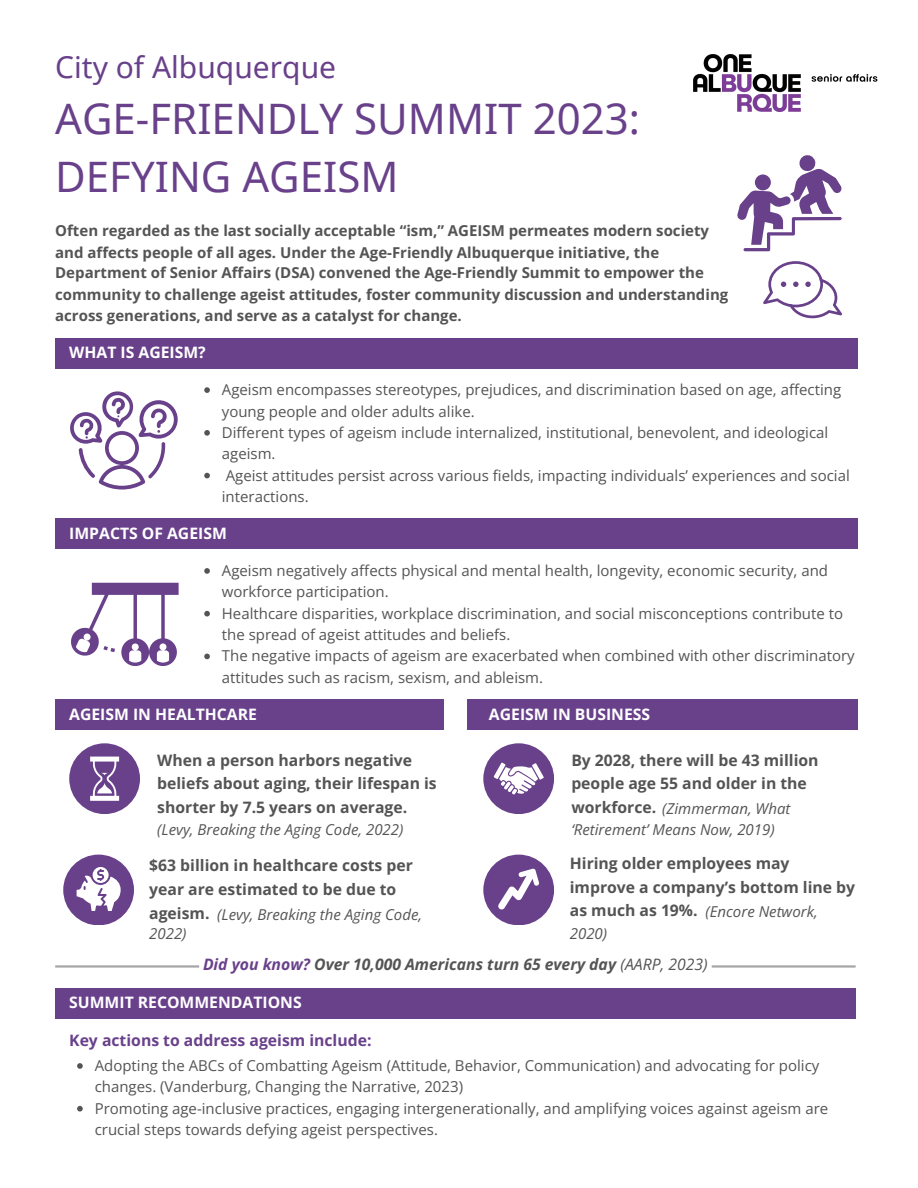
<style>
.page{position:relative;width:918px;height:1188px;background:#fff}
.page>*{position:absolute;margin:0;border:0;box-sizing:border-box;transform-origin:0 0}
.t1{font:42px/58.5px "Noto Sans";color:#69418b}
.t2{font:30px "Noto Sans";color:#69418b}
.t3{font:700 15.75px/23.7px "Open Sans";color:#545454}
.t4{font:700 15.75px "Open Sans";color:#fff}
.t5{font:italic 700 15.75px "Open Sans";color:#545454}
.t6{font:700 15.75px "Open Sans";color:#69418b}
.t7{font:15px/21.3px "Open Sans";color:#545454}
.t8{font:700 15px/21.3px "Open Sans";color:#545454}
.t9{font:italic 15px "Open Sans";color:#545454}
.s1{font-weight:700;font-style:normal;font-size:15.75px}
.s2{color:#69418b}
.s3{font-weight:400}
</style>
<div class="page">
<img style="left:693px;top:54px;width:185px;height:58px">
<div style="left:55px;top:338px;width:803px;height:30px;background:#69418b"></div>
<svg style="left:737px;top:155px;width:105px;height:96px"></svg>
<svg style="left:763px;top:261px;width:79px;height:57px"></svg>
<div style="left:55px;top:519px;width:803px;height:30px;background:#69418b"></div>
<svg style="left:71px;top:583px;width:107px;height:83px"></svg>
<svg style="left:70px;top:391px;width:108px;height:99px"></svg>
<div style="left:467px;top:700px;width:391px;height:30px;background:#69418b"></div>
<div style="left:55px;top:700px;width:389px;height:30px;background:#69418b"></div>
<div style="left:69px;top:743px;width:71px;height:71px;background:#69418b;border-radius:50%"></div>
<svg style="left:90px;top:757px;width:29px;height:43px"></svg>
<div style="left:63px;top:855px;width:71px;height:70px;background:#69418b;border-radius:50%"></div>
<svg style="left:77px;top:867px;width:43px;height:44px"></svg>
<div style="left:483px;top:743px;width:71px;height:71px;background:#69418b;border-radius:50%"></div>
<div style="left:483px;top:855px;width:71px;height:70px;background:#69418b;border-radius:50%"></div>
<svg style="left:494px;top:763px;width:50px;height:32px"></svg>
<svg style="left:498px;top:869px;width:41px;height:40px"></svg>
<svg style="left:204px;top:387px;width:6px;height:6px"></svg>
<svg style="left:204px;top:430px;width:6px;height:6px"></svg>
<svg style="left:204px;top:473px;width:6px;height:5px"></svg>
<svg style="left:204px;top:568px;width:6px;height:6px"></svg>
<svg style="left:204px;top:611px;width:6px;height:5px"></svg>
<svg style="left:204px;top:654px;width:6px;height:5px"></svg>
<div style="left:55px;top:988px;width:801px;height:30px;background:#69418b"></div>
<svg style="left:77px;top:1063px;width:6px;height:6px"></svg>
<svg style="left:77px;top:1106px;width:6px;height:6px"></svg>
<hr style="left:55px;top:965px;width:144px;height:3px;background:#a6a6a6">
<hr style="left:712px;top:965px;width:144px;height:3px;background:#a6a6a6">
<h4 class="t2" style="left:55px;top:46px;width:282px">City of Albuquerque</h4>
<h4 class="t1" style="left:55px;top:88px;width:586px">AGE-FRIENDLY SUMMIT 2023:<br>DEFYING AGEISM</h4>
<p class="t8" style="left:55px;top:220px;width:655px">Often regarded as the last socially acceptable “ism,” AGEISM permeates modern society and affects people of all ages. Under the Age-Friendly Albuquerque initiative, the</p>
<p class="t8" style="left:55px;top:262px;width:675px">Department of Senior Affairs (DSA) convened the Age-Friendly Summit to empower the community to challenge ageist attitudes, foster community discussion and understanding across generations, and serve as a catalyst for change.</p>
<h3 class="t4" style="left:69px;top:341px;width:138px">WHAT IS AGEISM?</h3>
<h2 class="t7" style="left:222px;top:379px;width:621px">Ageism encompasses stereotypes, prejudices, and discrimination based on age, affecting young people and older adults alike.</h2>
<h1 class="t7" style="left:222px;top:421px;width:608px">Different types of ageism include internalized, institutional, benevolent, and ideological ageism.</h1>
<p class="t7" style="left:222px;top:464px;width:629px">Ageist attitudes persist across various fields, impacting individuals’ experiences and social interactions.</p>
<h3 class="t4" style="left:69px;top:522px;width:159px">IMPACTS OF AGEISM</h3>
<p class="t7" style="left:222px;top:560px;width:608px">Ageism negatively affects physical and mental health, longevity, economic security, and workforce participation.</p>
<p class="t7" style="left:222px;top:602px;width:623px">Healthcare disparities, workplace discrimination, and social misconceptions contribute to the spread of ageist attitudes and beliefs.</p>
<p class="t7" style="left:222px;top:645px;width:634px">The negative impacts of ageism are exacerbated when combined with other discriminatory attitudes such as racism, sexism, and ableism.</p>
<p class="t4" style="left:69px;top:703px;width:189px">AGEISM IN HEALTHCARE</p>
<p class="t4" style="left:489px;top:703px;width:163px">AGEISM IN BUSINESS</p>
<p class="t3" style="left:157px;top:748px;width:281px">When a person harbors negative beliefs about aging, their lifespan is shorter by 7.5 years on average.</p>
<h3 class="t3" style="left:571px;top:748px;width:249px">By 2028, there will be 43 million people age 55 and older in the</h3>
<h3 class="t9" style="left:571px;top:798px;width:221px"><span class="s1">workforce.</span> (Zimmerman, What</h3>
<p class="t9" style="left:157px;top:819px;width:248px">(Levy, Breaking the Aging Code, 2022)</p>
<p class="t9" style="left:571px;top:819px;width:205px">‘Retirement’ Means Now, 2019)</p>
<p class="t3" style="left:149px;top:853px;width:265px">$63 billion in healthcare costs per year are estimated to be due to ageism.</p>
<p class="t9" style="left:217px;top:904px;width:206px">(Levy, Breaking the Aging Code,</p>
<h3 class="t3" style="left:570px;top:851px;width:287px">Hiring older employees may improve a company’s bottom line by as much as 19%.</h3>
<p class="t9" style="left:706px;top:901px;width:114px">(Encore Network,</p>
<p class="t9" style="left:149px;top:923px;width:39px">2022)</p>
<p class="t9" style="left:570px;top:923px;width:39px">2020)</p>
<p class="t5" style="left:203px;top:954px;width:506px"><span class="s2">Did you know?</span> Over 10,000 Americans turn 65 every day <span class="s3">(AARP, 2023)</span></p>
<p class="t4" style="left:69px;top:992px;width:234px">SUMMIT RECOMMENDATIONS</p>
<p class="t6" style="left:69px;top:1030px;width:304px">Key actions to address ageism include:</p>
<p class="t7" style="left:95px;top:1055px;width:726px">Adopting the ABCs of Combatting Ageism (Attitude, Behavior, Communication) and advocating for policy changes. (Vanderburg, Changing the Narrative, 2023)</p>
<p class="t7" style="left:95px;top:1097px;width:735px">Promoting age-inclusive practices, engaging intergenerationally, and amplifying voices against ageism are crucial steps towards defying ageist perspectives.</p>
</div>
